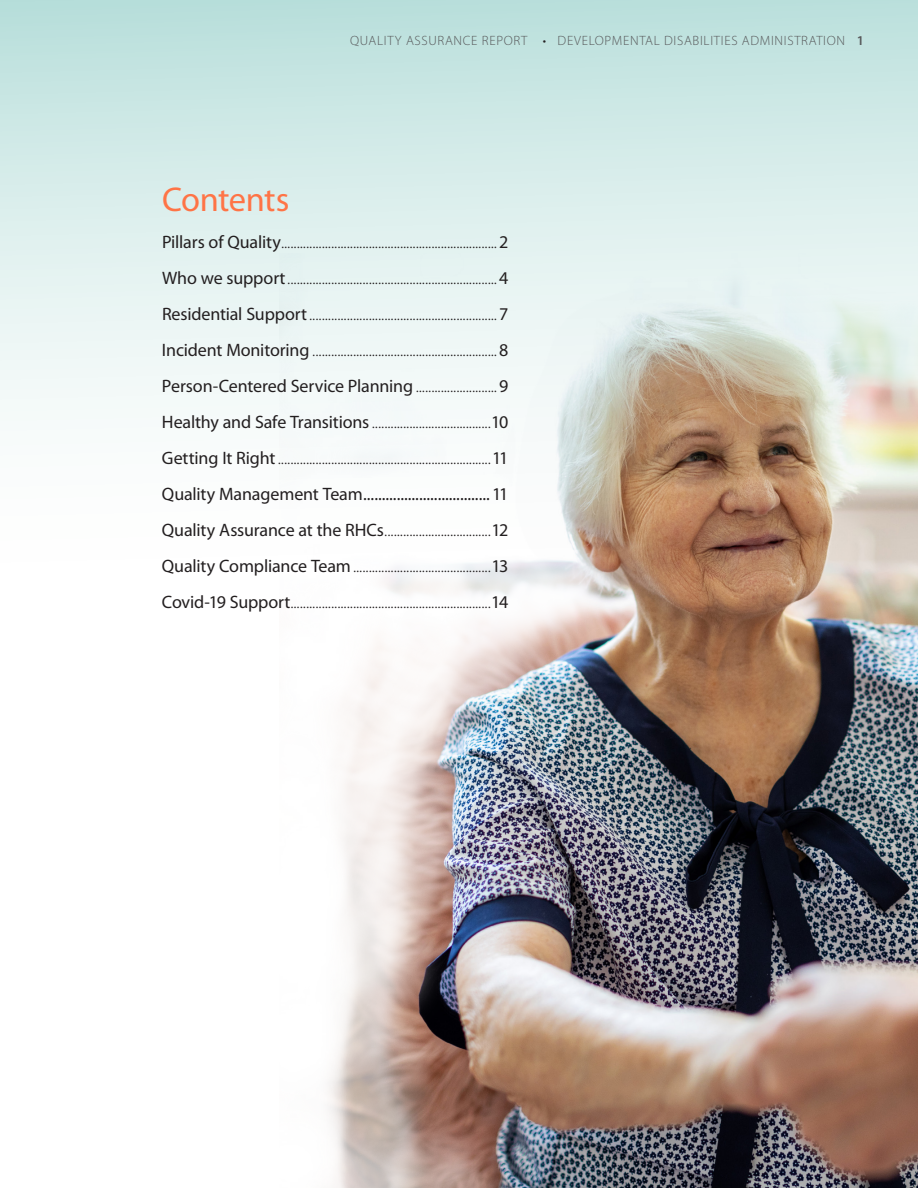
<style>
.page{position:relative;width:918px;height:1188px;background:#fff}
.page>*{position:absolute;margin:0;border:0;box-sizing:border-box;transform-origin:0 0}
.t1{font:34.5px "Myriad Pro";letter-spacing:-.02em;color:#ff7446}
.t2{font:300 18px/36px "Myriad Pro";color:#231f20;text-align:justify}
.t3{font:300 13.5px "Myriad Pro";letter-spacing:.05em;color:#57585a}
.s1{color:#231f20}
.s2{font-weight:600}
.s3{font-weight:400}
</style>
<div class="page">
<img style="left:328px;top:581px;width:590px;height:607px">
<svg style="left:0;top:0;width:918px;height:581px"></svg>
<p class="t3" style="left:350px;top:33px;width:515px">QUALITY ASSURANCE REPORT <span class="s1">•</span> DEVELOPMENTAL DISABILITIES ADMINISTRATION <span class="s2">1</span></p>
<h1 class="t1" style="left:162px;top:180px;width:129px">Contents</h1>
<p class="t2" style="left:162px;top:224px;width:348px"><span class="s3">Pillars of Quality</span>.....................................................................<span class="s3">2<br>Who we support</span>...................................................................<span class="s3">4<br>Residential Support</span>............................................................<span class="s3">7<br>Incident Monitoring</span> ...........................................................<span class="s3">8<br>Person-Centered Service Planning</span>..........................<span class="s3">9<br>Healthy and Safe Transitions</span>......................................<span class="s3">10<br>Getting It Right</span>....................................................................<span class="s3">11<br>Quality Management Team..................................11<br>Quality Assurance at the RHCs</span>..................................<span class="s3">12<br>Quality Compliance Team</span>............................................<span class="s3">13<br>Covid-19 Support</span>................................................................<span class="s3">14</span></p>
</div>
